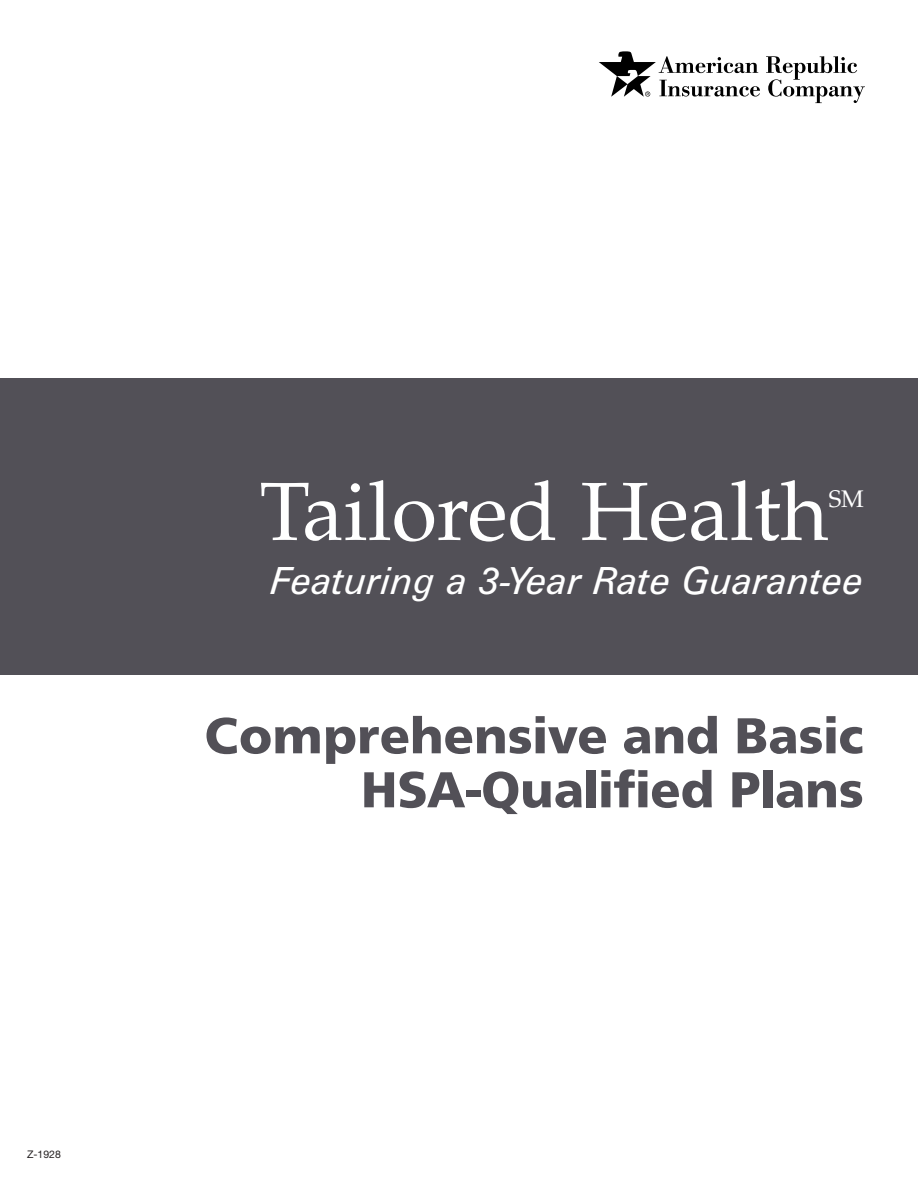
<style>
.page{position:relative;width:918px;height:1188px;background:#fff}
.page>*{position:absolute;margin:0;border:0;box-sizing:border-box;transform-origin:0 0}
.t1{font:82.5px "Palatino";color:#fff}
.t2{font:700 52.5px/54px "Frutus T";color:#525057;text-align:right}
.t3{font:italic 37.5px "Zurich BT";color:#fff}
.t4{font:24px "Palatino";color:#fff}
.t5{font:10.5px "Helvetica Neue";color:#231f20}
</style>
<div class="page">
<div style="left:0;top:378px;width:918px;height:297px;background:#525057"></div>
<svg style="left:766px;top:56px;width:99px;height:47px"></svg>
<svg style="left:599px;top:51px;width:161px;height:46px"></svg>
<p class="t5" style="left:27px;top:1150px;width:35px">Z-1928</p>
<h1 class="t1" style="left:260px;top:479px;width:571px">Tailored Health</h1>
<p class="t4" style="left:829px;top:489px;width:37px">SM</p>
<p class="t3" style="left:271px;top:565px;width:594px">Featuring a 3-Year Rate Guarantee</p>
<p class="t2" style="left:205px;top:711px;width:661px">Comprehensive and Basic<br>HSA-Qualified Plans</p>
</div>
